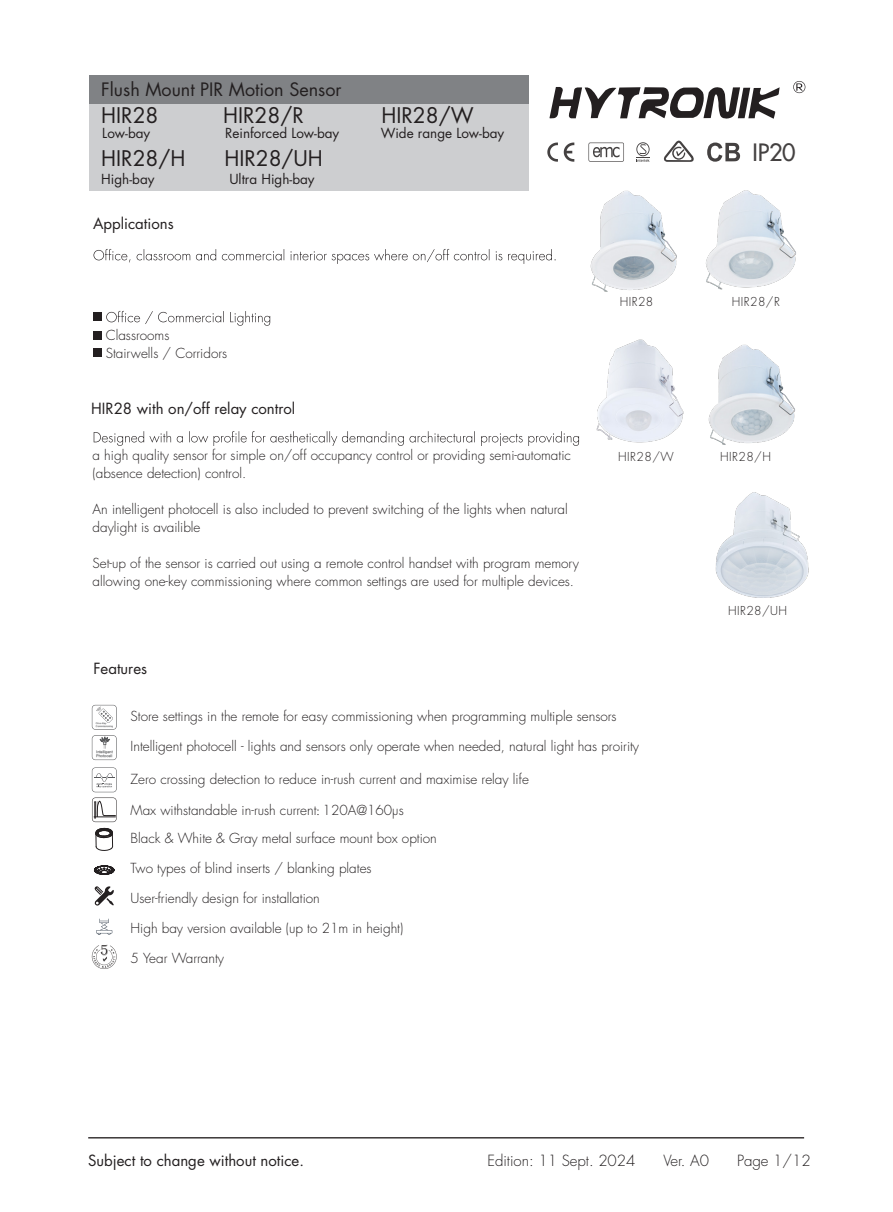
<style>
.page{position:relative;width:893px;height:1212px;background:#fff}
.page>*{position:absolute;margin:0;border:0;box-sizing:border-box;transform-origin:0 0}
.t1{font:500 23.25px "Futura Std";color:#444141}
.t2{font:21px "Futura Std";color:#231f20}
.t3{font:18px "Futura Std";color:#231f20}
.t4{font:15px "Futura Std";color:#231f20}
.t5{font:300 15px "Futura Std";color:#231f20}
.t6{font:300 13.5px/18px "Futura Std";color:#231f20}
.t7{font:13.5px "Futura Std";color:#231f20}
.t8{font:300 12px "Futura Std";letter-spacing:.035em;color:#231f20}
.t9{font:3.45px "FZLTZHK GBK1 0";letter-spacing:-.025em;color:#57585a}
.t10{font:2.25px/2.7px "FZLTZHK GBK1 0";letter-spacing:-.025em;color:#57585a}
.s1{font-family:"Adobe Song Std"}
</style>
<div class="page">
<svg style="left:707px;top:143px;width:33px;height:19px"></svg>
<svg style="left:547px;top:143px;width:27px;height:19px"></svg>
<svg style="left:636px;top:142px;width:14px;height:20px"></svg>
<svg style="left:588px;top:143px;width:36px;height:19px"></svg>
<svg style="left:663px;top:140px;width:31px;height:22px"></svg>
<div style="left:92px;top:767px;width:25px;height:25px;background:#a7a8a9;border-radius:3px"></div>
<div style="left:92px;top:768px;width:24px;height:24px;background:#fff;border-radius:3px"></div>
<svg style="left:94px;top:773px;width:20px;height:15px"></svg>
<div style="left:92px;top:705px;width:25px;height:25px;background:#98999a;border-radius:3px"></div>
<div style="left:92px;top:705px;width:24px;height:24px;background:#fff;border-radius:3px"></div>
<svg style="left:96px;top:707px;width:17px;height:16px"></svg>
<div style="left:92px;top:735px;width:25px;height:25px;background:#9d9d9f;border-radius:3px"></div>
<div style="left:92px;top:736px;width:24px;height:23px;background:#fff;border-radius:3px"></div>
<svg style="left:99px;top:736px;width:11px;height:13px"></svg>
<svg style="left:92px;top:944px;width:25px;height:25px"></svg>
<img style="left:590px;top:190px;width:87px;height:102px">
<svg style="left:94px;top:886px;width:20px;height:19px"></svg>
<svg style="left:96px;top:919px;width:16px;height:16px"></svg>
<div style="left:94px;top:349px;width:8px;height:8px;background:#231f20"></div>
<div style="left:94px;top:331px;width:8px;height:8px;background:#231f20"></div>
<div style="left:94px;top:313px;width:8px;height:8px;background:#231f20"></div>
<div style="left:89px;top:75px;width:440px;height:29px;background:#808285"></div>
<div style="left:89px;top:104px;width:440px;height:86px;background:#cdced0"></div>
<svg style="left:94px;top:249px;width:462px;height:15px"></svg>
<svg style="left:94px;top:431px;width:485px;height:15px"></svg>
<svg style="left:106px;top:311px;width:164px;height:15px"></svg>
<svg style="left:94px;top:865px;width:20px;height:10px"></svg>
<img style="left:705px;top:190px;width:91px;height:100px">
<img style="left:708px;top:344px;width:87px;height:101px">
<hr style="left:88px;top:1137px;width:716px;height:1px;background:#231f20">
<svg style="left:96px;top:828px;width:17px;height:23px"></svg>
<svg style="left:92px;top:797px;width:25px;height:25px"></svg>
<img style="left:715px;top:492px;width:94px;height:106px">
<img style="left:596px;top:339px;width:88px;height:104px">
<svg style="left:793px;top:81px;width:12px;height:12px"></svg>
<svg style="left:549px;top:87px;width:231px;height:32px"></svg>
<h3 class="t3" style="left:101px;top:78px;width:242px">Flush Mount PIR Motion Sensor</h3>
<h2 class="t2" style="left:101px;top:102px;width:59px">HIR28</h2>
<h2 class="t2" style="left:223px;top:102px;width:82px">HIR28/R</h2>
<h2 class="t2" style="left:381px;top:102px;width:94px">HIR28/W</h2>
<p class="t7" style="left:102px;top:124px;width:50px">Low-bay</p>
<p class="t7" style="left:225px;top:124px;width:116px">Reinforced Low-bay</p>
<p class="t7" style="left:381px;top:124px;width:125px">Wide range Low-bay</p>
<h2 class="t2" style="left:101px;top:145px;width:86px">HIR28/H</h2>
<h2 class="t2" style="left:224px;top:145px;width:100px">HIR28/UH</h2>
<p class="t7" style="left:101px;top:171px;width:55px">High-bay</p>
<p class="t7" style="left:229px;top:171px;width:87px">Ultra High-bay</p>
<p class="t4" style="left:93px;top:214px;width:82px">Applications</p>
<p class="t6" style="left:106px;top:327px;width:65px">Classrooms</p>
<p class="t6" style="left:106px;top:345px;width:123px">Stairwells / Corridors</p>
<p class="t4" style="left:91px;top:398px;width:206px">HIR28 with on/off relay control</p>
<p class="t6" style="left:93px;top:447px;width:480px">a high quality sensor for simple on/off occupancy control or providing semi-automatic (absence detection) control.</p>
<p class="t6" style="left:93px;top:501px;width:477px">An intelligent photocell is also included to prevent switching of the lights when natural daylight is availible</p>
<p class="t6" style="left:93px;top:555px;width:488px">Set-up of the sensor is carried out using a remote control handset with program memory allowing one-key commissioning where common settings are used for multiple devices.</p>
<p class="t4" style="left:93px;top:659px;width:55px">Features</p>
<h1 class="t1" style="left:753px;top:138px;width:45px">IP20</h1>
<p class="t8" style="left:620px;top:295px;width:35px">HIR28</p>
<p class="t8" style="left:732px;top:295px;width:50px">HIR28/R</p>
<p class="t8" style="left:618px;top:450px;width:57px">HIR28/W</p>
<p class="t8" style="left:720px;top:450px;width:52px">HIR28/H</p>
<p class="t8" style="left:728px;top:604px;width:61px">HIR28/UH</p>
<p class="t10" style="left:96px;top:722px;width:19px">One-Key<br>Commissioning</p>
<p class="t9" style="left:96px;top:754px;width:18px">Photocell</p>
<p class="t9" style="left:96px;top:750px;width:18px">Intelligent</p>
<p class="t6" style="left:131px;top:707px;width:487px">Store settings in the remote for easy commissioning when programming multiple sensors</p>
<p class="t6" style="left:131px;top:738px;width:510px">Intelligent photocell - lights and sensors only operate when needed, natural light has proirity</p>
<p class="t6" style="left:131px;top:770px;width:400px">Zero crossing detection to reduce in-rush current and maximise relay life</p>
<p class="t6" style="left:131px;top:801px;width:275px">Max withstandable in-rush current<span class="s1">:</span> 120A@160μs</p>
<p class="t6" style="left:131px;top:830px;width:308px">Black &amp; White &amp; Gray metal surface mount box option</p>
<p class="t6" style="left:131px;top:860px;width:243px">Two types of blind inserts / blanking plates</p>
<p class="t6" style="left:131px;top:890px;width:191px">User-friendly design for installation</p>
<p class="t6" style="left:131px;top:920px;width:274px">High bay version available (up to 21m in height)</p>
<p class="t6" style="left:131px;top:949px;width:95px">5 Year Warranty</p>
<p class="t4" style="left:88px;top:1150px;width:217px">Subject to change without notice.</p>
<p class="t5" style="left:487px;top:1151px;width:150px">Edition: 11 Sept. 2024</p>
<p class="t5" style="left:663px;top:1151px;width:47px">Ver. A0</p>
<p class="t5" style="left:737px;top:1151px;width:75px">Page 1/12</p>
</div>
